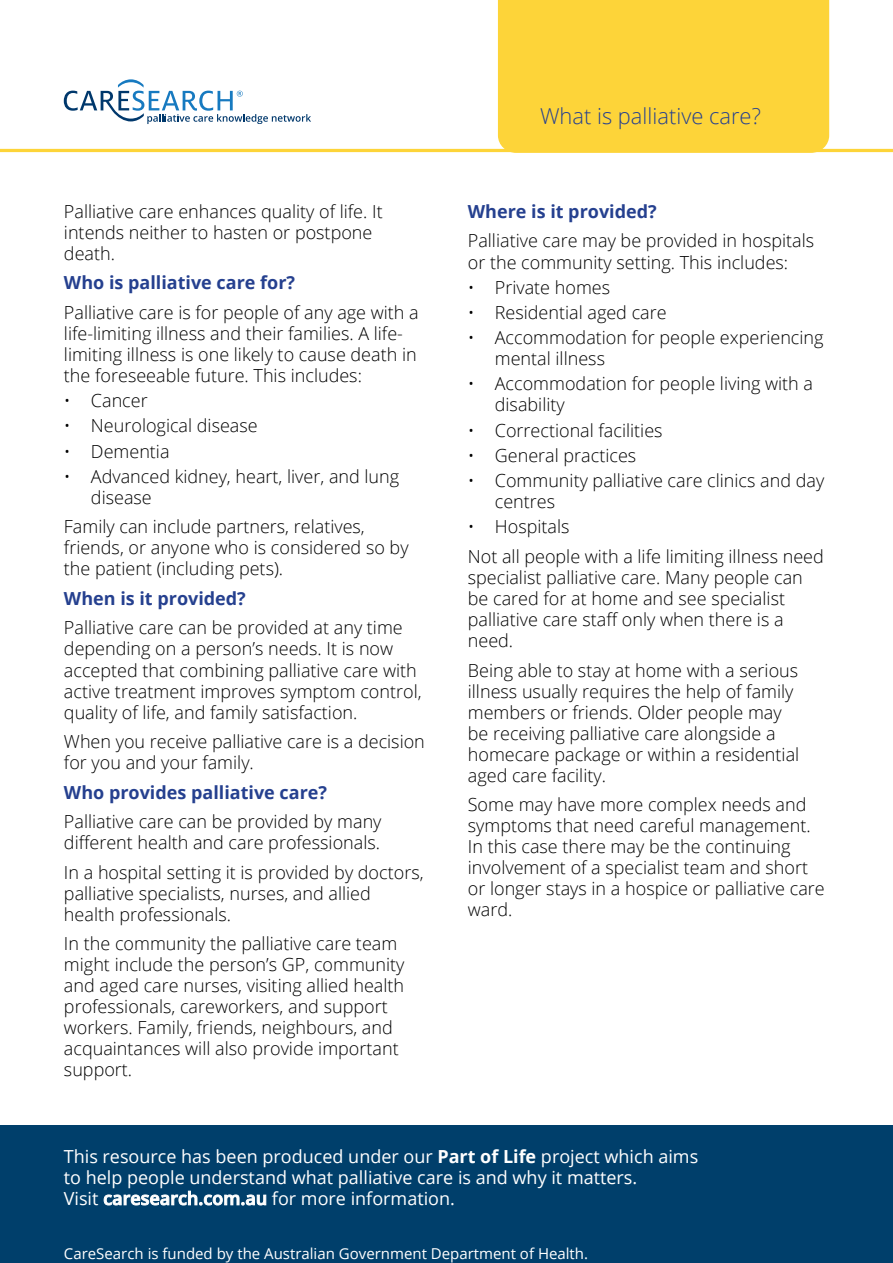
<style>
.page{position:relative;width:893px;height:1263px;background:#fff}
.page>*{position:absolute;margin:0;border:0;box-sizing:border-box;transform-origin:0 0}
.t1{font:300 21.9px "Open Sans";color:#25408f}
.t2{font:300 18px/21px "Open Sans";color:#000}
.t3{font:18px/21px "Open Sans";color:#fff}
.t4{font:700 18px "Open Sans";color:#25408f}
.t5{font:18px "Open Sans";color:#fff}
.t6{font:15px "Open Sans";color:#fff}
.s1{font-weight:700}
.s2{font-weight:600}
</style>
<div class="page">
<div style="left:0;top:1126px;width:893px;height:137px;background:#003f6b"></div>
<div style="left:497px;top:0;width:333px;height:153px;background:#fdd439"></div>
<svg style="left:64px;top:79px;width:247px;height:45px"></svg>
<hr style="left:0;top:149px;width:893px;height:3px;background:#fdd439">
<p class="t2" style="left:64px;top:200px;width:320px">Palliative care enhances quality of life. It intends neither to hasten or postpone death.</p>
<h2 class="t4" style="left:64px;top:270px;width:233px">Who is palliative care for?</h2>
<p class="t2" style="left:64px;top:301px;width:356px">Palliative care is for people of any age with a life-limiting illness and their families. A life&shy;limiting illness is one likely to cause death in the foreseeable future. This includes:</p>
<p class="t2" style="left:64px;top:390px;width:85px">• Cancer</p>
<p class="t2" style="left:64px;top:415px;width:195px">• Neurological disease</p>
<p class="t2" style="left:64px;top:440px;width:107px">• Dementia</p>
<p class="t2" style="left:91px;top:465px;width:310px;text-indent:-27px">• Advanced kidney, heart, liver, and lung disease</p>
<p class="t2" style="left:64px;top:516px;width:346px">Family can include partners, relatives, friends, or anyone who is considered so by the patient (including pets).</p>
<h2 class="t4" style="left:64px;top:586px;width:183px">When is it provided?</h2>
<p class="t2" style="left:64px;top:617px;width:359px">Palliative care can be provided at any time depending on a person’s needs. It is now accepted that combining palliative care with active treatment improves symptom control, quality of life, and family satisfaction.</p>
<p class="t2" style="left:64px;top:730px;width:362px">When you receive palliative care is a decision for you and your family.</p>
<h2 class="t4" style="left:64px;top:779px;width:265px">Who provides palliative care?</h2>
<p class="t2" style="left:64px;top:810px;width:319px">Palliative care can be provided by many different health and care professionals.</p>
<p class="t2" style="left:64px;top:861px;width:361px">In a hospital setting it is provided by doctors, palliative specialists, nurses, and allied health professionals.</p>
<p class="t2" style="left:64px;top:932px;width:342px">In the community the palliative care team might include the person’s GP, community and aged care nurses, visiting allied health professionals, careworkers, and support workers. Family, friends, neighbours, and acquaintances will also provide important support.</p>
<p class="t1" style="left:540px;top:101px;width:222px">What is palliative care?</p>
<h2 class="t4" style="left:468px;top:199px;width:190px">Where is it provided?</h2>
<p class="t2" style="left:468px;top:230px;width:348px">Palliative care may be provided in hospitals or the community setting. This includes:</p>
<p class="t2" style="left:468px;top:276px;width:144px">• Private homes</p>
<p class="t2" style="left:468px;top:301px;width:200px">• Residential aged care</p>
<p class="t2" style="left:495px;top:327px;width:330px;text-indent:-27px">• Accommodation for people experiencing mental illness</p>
<p class="t2" style="left:495px;top:373px;width:320px;text-indent:-27px">• Accommodation for people living with a disability</p>
<p class="t2" style="left:468px;top:419px;width:196px">• Correctional facilities</p>
<p class="t2" style="left:468px;top:444px;width:170px">• General practices</p>
<p class="t2" style="left:495px;top:470px;width:331px;text-indent:-27px">• Community palliative care clinics and day centres</p>
<p class="t2" style="left:468px;top:516px;width:103px">• Hospitals</p>
<p class="t2" style="left:468px;top:545px;width:357px">Not all people with a life limiting illness need specialist palliative care. Many people can be cared for at home and see specialist palliative care staff only when there is a need.</p>
<p class="t2" style="left:468px;top:659px;width:333px">Being able to stay at home with a serious illness usually requires the help of family members or friends. Older people may be receiving palliative care alongside a homecare package or within a residential aged care facility.</p>
<p class="t2" style="left:468px;top:793px;width:358px">Some may have more complex needs and symptoms that need careful management.<br>In this case there may be the continuing involvement of a specialist team and short or longer stays in a hospice or palliative care ward.</p>
<p class="t3" style="left:64px;top:1145px;width:636px">This resource has been produced under our <span class="s1">Part of Life</span> project which aims to help people understand what palliative care is and why it matters.</p>
<p class="t5" style="left:64px;top:1186px;width:393px">Visit <span class="s2">caresearch.com.au</span> for more information.</p>
<p class="t6" style="left:64px;top:1243px;width:526px">CareSearch is funded by the Australian Government Department of Health.</p>
</div>
